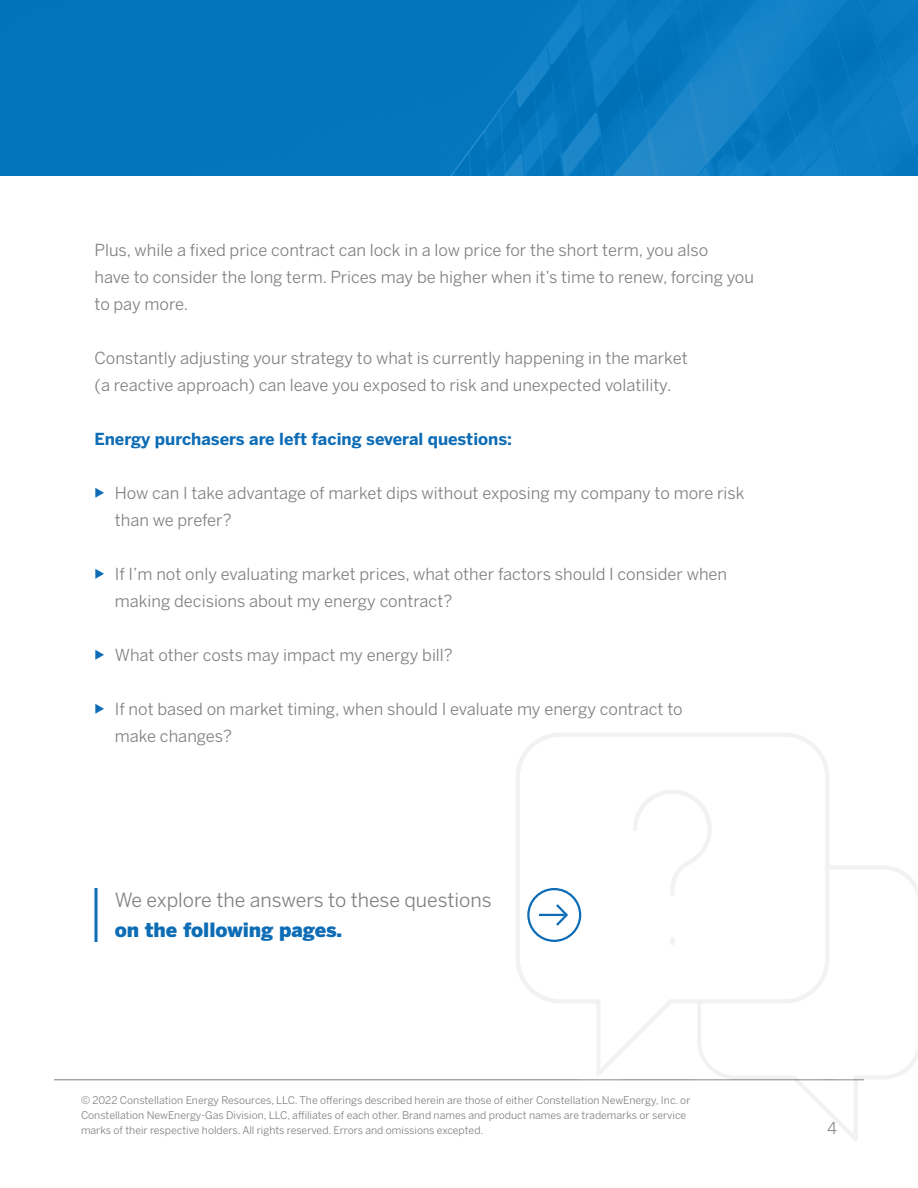
<style>
.page{position:relative;width:918px;height:1188px;background:#fff}
.page>*{position:absolute;margin:0;border:0;box-sizing:border-box;transform-origin:0 0}
.t1{font:19.5px "Benton Sans";color:#7e8083}
.t2{font:900 19.5px "Benton Sans";color:#0d6cb6}
.t3{font:16.5px/27px "Benton Sans";color:#7e8083}
.t4{font:700 16.5px "Benton Sans";color:#0d6cb6}
.t5{font:10.5px/15px "Benton Sans";color:#7e8083}
.s1{color:#0d6cb6}
</style>
<div class="page">
<hr style="left:54px;top:1080px;width:810px;height:1px;background:#7e8083">
<div style="left:0;top:0;width:918px;height:176px;background:#0174bc"></div>
<svg style="left:496px;top:733px;width:422px;height:408px"></svg>
<svg style="left:607px;top:763px;width:134px;height:159px"></svg>
<div style="left:662px;top:928px;width:21px;height:26px;background:#f2f2f2;border-radius:11px"></div>
<div style="left:653px;top:919px;width:39px;height:44px;border:18px solid #fff;border-radius:11px"></div>
<svg style="left:94px;top:888px;width:4px;height:54px"></svg>
<div style="left:527px;top:888px;width:54px;height:54px;border:2px solid #0d6cb6;border-radius:50%"></div>
<hr style="left:539px;top:914px;width:26px;height:2px;background:#0d6cb6">
<svg style="left:554px;top:902px;width:16px;height:26px"></svg>
<p class="t3" style="left:94px;top:236px;width:661px">Plus, while a fixed price contract can lock in a low price for the short term, you also<br>have to consider the long term. Prices may be higher when it’s time to renew, forcing you to pay more.</p>
<p class="t3" style="left:94px;top:344px;width:595px">Constantly adjusting your strategy to what is currently happening in the market (a reactive approach) can leave you exposed to risk and unexpected volatility.</p>
<p class="t4" style="left:94px;top:429px;width:419px">Energy purchasers are left facing several questions:</p>
<p class="t3" style="left:115px;top:479px;width:631px;text-indent:-20px"><span class="s1">◆</span> How can I take advantage of market dips without exposing my company to more risk than we prefer?</p>
<p class="t3" style="left:115px;top:560px;width:614px;text-indent:-20px"><span class="s1">◆</span> If I’m not only evaluating market prices, what other factors should I consider when making decisions about my energy contract?</p>
<p class="t3" style="left:94px;top:641px;width:360px"><span class="s1">◆</span> What other costs may impact my energy bill?</p>
<p class="t3" style="left:115px;top:695px;width:570px;text-indent:-20px"><span class="s1">◆</span> If not based on market timing, when should I evaluate my energy contract to make changes?</p>
<p class="t1" style="left:115px;top:888px;width:378px">We explore the answers to these questions</p>
<p class="t2" style="left:115px;top:918px;width:229px">on the following pages.</p>
<p class="t5" style="left:81px;top:1093px;width:611px">© 2022 Constellation Energy Resources, LLC. The offerings described herein are those of either Constellation NewEnergy, Inc. or<br>Constellation NewEnergy-Gas Division, LLC, affiliates of each other. Brand names and product names are trademarks or service marks of their respective holders. All rights reserved. Errors and omissions excepted.</p>
<p class="t3" style="left:827px;top:1114px;width:11px">4</p>
</div>
